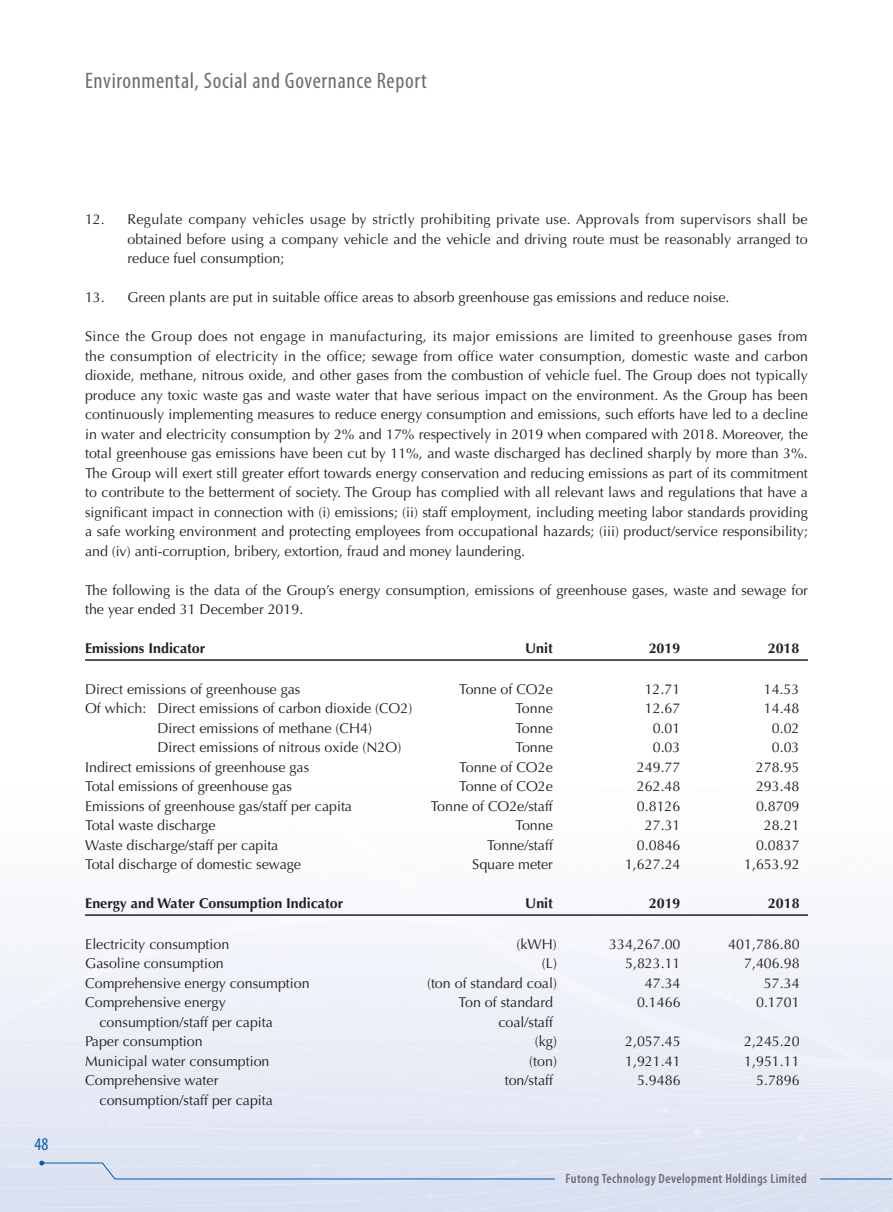
<style>
.page{position:relative;width:893px;height:1212px;background:#fff}
.page>*{position:absolute;margin:0;border:0;box-sizing:border-box;transform-origin:0 0}
.t1{font:condensed 22.5px "Myriad Pro";letter-spacing:.03em;color:#6c6d70}
.t2{font:condensed 18px "Myriad Pro";color:#015dab}
.t3{font:14.25px/19.5px "Optima LT Std";color:#231f20;text-align:justify}
.t4{font:700 14.25px "Optima LT Std";color:#231f20}
.t5{font:600 condensed 13.5px "Myriad Pro";letter-spacing:.03em;color:#6c6d70}
</style>
<div class="page">
<svg style="left:39px;top:1160px;width:517px;height:20px;background:#d1dced"></svg>
<hr style="left:820px;top:1178px;width:72px;height:1px;background:#015dab">
<hr style="left:85px;top:659px;width:723px;height:2px;background:#231f20">
<hr style="left:85px;top:914px;width:723px;height:2px;background:#231f20">
<h1 class="t1" style="left:85px;top:67px;width:343px">Environmental, Social and Governance Report</h1>
<p class="t2" style="left:35px;top:1133px;width:15px">48</p>
<p class="t3" style="left:128px;top:210px;width:682px;text-indent:-43px">12. Regulate company vehicles usage by strictly prohibiting private use. Approvals from supervisors shall be obtained before using a company vehicle and the vehicle and driving route must be reasonably arranged to reduce fuel consumption;</p>
<p class="t3" style="left:85px;top:288px;width:646px">13. Green plants are put in suitable office areas to absorb greenhouse gas emissions and reduce noise.</p>
<p class="t3" style="left:85px;top:327px;width:725px">Since the Group does not engage in manufacturing, its major emissions are limited to greenhouse gases from the consumption of electricity in the office; sewage from office water consumption, domestic waste and carbon dioxide, methane, nitrous oxide, and other gases from the combustion of vehicle fuel. The Group does not typically produce any toxic waste gas and waste water that have serious impact on the environment. As the Group has been continuously implementing measures to reduce energy consumption and emissions, such efforts have led to a decline in water and electricity consumption by 2% and 17% respectively in 2019 when compared with 2018. Moreover, the total greenhouse gas emissions have been cut by 11%, and waste discharged has declined sharply by more than 3%.<br>The Group will exert still greater effort towards energy conservation and reducing emissions as part of its commitment to contribute to the betterment of society. The Group has complied with all relevant laws and regulations that have a significant impact in connection with (i) emissions; (ii) staff employment, including meeting labor standards providing a safe working environment and protecting employees from occupational hazards; (iii) product/service responsibility; and (iv) anti-corruption, bribery, extortion, fraud and money laundering.</p>
<p class="t3" style="left:85px;top:580px;width:724px">The following is the data of the Group’s energy consumption, emissions of greenhouse gases, waste and sewage for the year ended 31 December 2019.</p>
<p class="t4" style="left:85px;top:640px;width:122px">Emissions I ndicator</p>
<p class="t4" style="left:525px;top:640px;width:29px">Unit</p>
<p class="t4" style="left:649px;top:640px;width:33px">2019</p>
<p class="t4" style="left:768px;top:640px;width:33px">2018</p>
<p class="t3" style="left:85px;top:679px;width:217px">Direct emissions of greenhouse gas</p>
<p class="t3" style="left:459px;top:679px;width:95px">Tonne of CO2e</p>
<p class="t3" style="left:645px;top:679px;width:37px">12.71</p>
<p class="t3" style="left:764px;top:679px;width:37px">14.53</p>
<p class="t3" style="left:85px;top:699px;width:329px">Of which: Direct emissions of carbon dioxide (CO2)</p>
<p class="t3" style="left:515px;top:699px;width:39px">Tonne</p>
<p class="t3" style="left:645px;top:699px;width:37px">12.67</p>
<p class="t3" style="left:764px;top:699px;width:37px">14.48</p>
<p class="t3" style="left:157px;top:718px;width:216px">Direct emissions of methane (CH4)</p>
<p class="t3" style="left:515px;top:718px;width:39px">Tonne</p>
<p class="t3" style="left:653px;top:718px;width:29px">0.01</p>
<p class="t3" style="left:772px;top:718px;width:29px">0.02</p>
<p class="t3" style="left:157px;top:738px;width:245px">Direct emissions of nitrous oxide (N2O)</p>
<p class="t3" style="left:515px;top:738px;width:39px">Tonne</p>
<p class="t3" style="left:653px;top:738px;width:29px">0.03</p>
<p class="t3" style="left:772px;top:738px;width:29px">0.03</p>
<p class="t3" style="left:85px;top:757px;width:226px">Indirect emissions of greenhouse gas</p>
<p class="t3" style="left:459px;top:757px;width:95px">Tonne of CO2e</p>
<p class="t3" style="left:637px;top:757px;width:45px">249.77</p>
<p class="t3" style="left:756px;top:757px;width:45px">278.95</p>
<p class="t3" style="left:85px;top:777px;width:208px">Total emissions of greenhouse gas</p>
<p class="t3" style="left:459px;top:777px;width:95px">Tonne of CO2e</p>
<p class="t3" style="left:637px;top:777px;width:45px">262.48</p>
<p class="t3" style="left:756px;top:777px;width:45px">293.48</p>
<p class="t3" style="left:85px;top:796px;width:268px">Emissions of greenhouse gas/staff per capita</p>
<p class="t3" style="left:431px;top:796px;width:124px">Tonne of CO2e/staff</p>
<p class="t3" style="left:637px;top:796px;width:45px">0.8126</p>
<p class="t3" style="left:756px;top:796px;width:45px">0.8709</p>
<p class="t3" style="left:85px;top:816px;width:132px">Total waste discharge</p>
<p class="t3" style="left:516px;top:816px;width:39px">Tonne</p>
<p class="t3" style="left:645px;top:816px;width:37px">27.31</p>
<p class="t3" style="left:764px;top:816px;width:37px">28.21</p>
<p class="t3" style="left:85px;top:835px;width:195px">Waste discharge/staff per capita</p>
<p class="t3" style="left:487px;top:835px;width:67px">Tonne/staff</p>
<p class="t3" style="left:637px;top:835px;width:45px">0.0846</p>
<p class="t3" style="left:756px;top:835px;width:45px">0.0837</p>
<p class="t3" style="left:85px;top:855px;width:217px">Total discharge of domestic sewage</p>
<p class="t3" style="left:472px;top:855px;width:82px">Square meter</p>
<p class="t3" style="left:625px;top:855px;width:57px">1,627.24</p>
<p class="t3" style="left:744px;top:855px;width:57px">1,653.92</p>
<p class="t4" style="left:85px;top:895px;width:260px">Energy and Water Consumption I ndicator</p>
<p class="t4" style="left:525px;top:895px;width:29px">Unit</p>
<p class="t4" style="left:649px;top:895px;width:33px">2019</p>
<p class="t4" style="left:768px;top:895px;width:33px">2018</p>
<p class="t3" style="left:85px;top:934px;width:146px">Electricity consumption</p>
<p class="t3" style="left:517px;top:934px;width:42px">(kWH)</p>
<p class="t3" style="left:609px;top:934px;width:73px">334,267.00</p>
<p class="t3" style="left:728px;top:934px;width:73px">401,786.80</p>
<p class="t3" style="left:85px;top:954px;width:140px">Gasoline consumption</p>
<p class="t3" style="left:542px;top:954px;width:17px">(L)</p>
<p class="t3" style="left:625px;top:954px;width:57px">5,823.11</p>
<p class="t3" style="left:744px;top:954px;width:57px">7,406.98</p>
<p class="t3" style="left:85px;top:973px;width:226px">Comprehensive energy consumption</p>
<p class="t3" style="left:427px;top:973px;width:131px">(ton of standard coal)</p>
<p class="t3" style="left:645px;top:973px;width:37px">47.34</p>
<p class="t3" style="left:764px;top:973px;width:37px">57.34</p>
<p class="t3" style="left:85px;top:993px;width:142px">Comprehensive energy</p>
<p class="t3" style="left:459px;top:993px;width:96px">Ton of standard</p>
<p class="t3" style="left:637px;top:993px;width:45px">0.1466</p>
<p class="t3" style="left:756px;top:993px;width:45px">0.1701</p>
<p class="t3" style="left:100px;top:1012px;width:175px">consumption/staff per capita</p>
<p class="t3" style="left:498px;top:1012px;width:56px">coal/staff</p>
<p class="t3" style="left:85px;top:1032px;width:119px">Paper consumption</p>
<p class="t3" style="left:535px;top:1032px;width:24px">(kg)</p>
<p class="t3" style="left:625px;top:1032px;width:57px">2,057.45</p>
<p class="t3" style="left:744px;top:1032px;width:57px">2,245.20</p>
<p class="t3" style="left:85px;top:1051px;width:186px">Municipal water consumption</p>
<p class="t3" style="left:529px;top:1051px;width:29px">(ton)</p>
<p class="t3" style="left:625px;top:1051px;width:57px">1,921.41</p>
<p class="t3" style="left:744px;top:1051px;width:57px">1,951.11</p>
<p class="t3" style="left:85px;top:1071px;width:135px">Comprehensive water</p>
<p class="t3" style="left:505px;top:1071px;width:50px">ton/staff</p>
<p class="t3" style="left:637px;top:1071px;width:45px">5.9486</p>
<p class="t3" style="left:756px;top:1071px;width:45px">5.7896</p>
<p class="t3" style="left:100px;top:1090px;width:175px">consumption/staff per capita</p>
<p class="t5" style="left:566px;top:1170px;width:243px">Futong Technology Development Holdings Limited</p>
</div>
